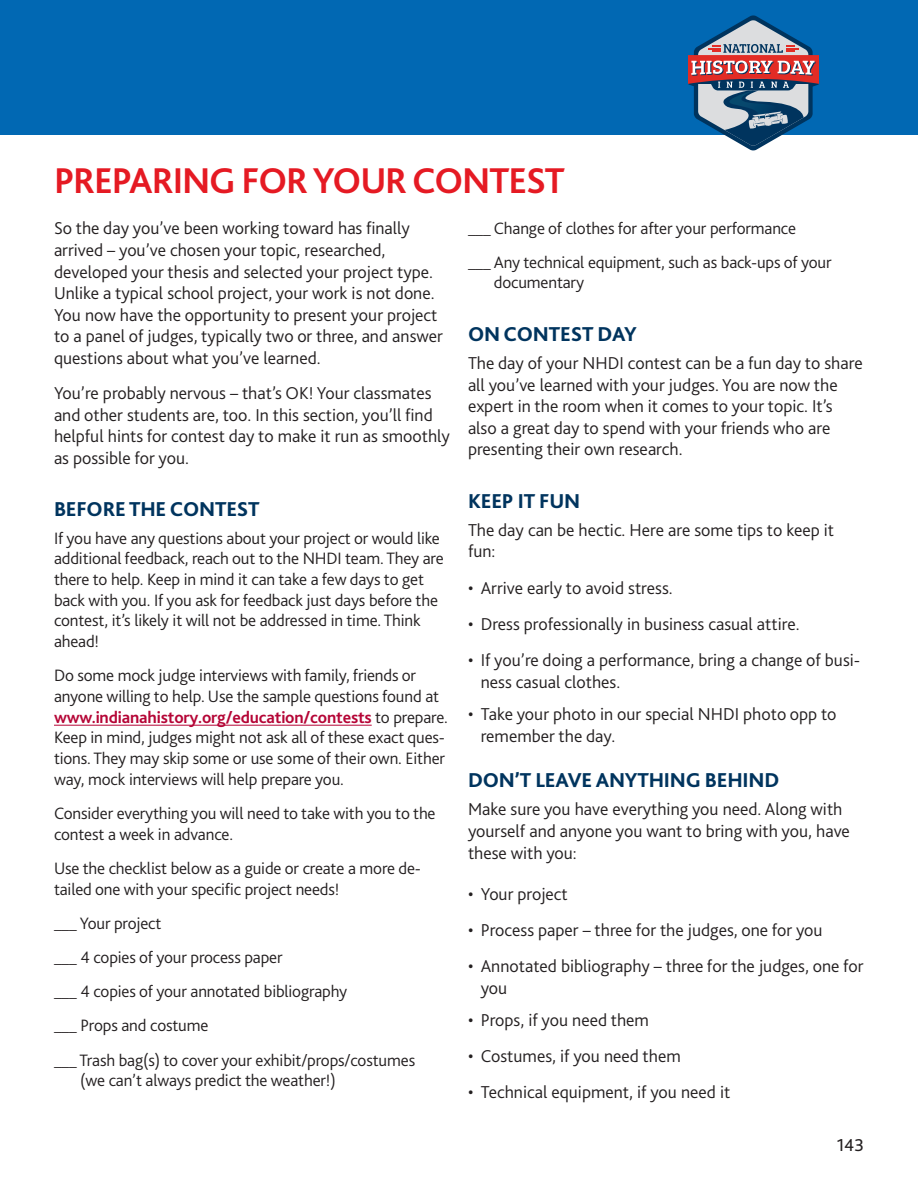
<style>
.page{position:relative;width:918px;height:1188px;background:#fff}
.page>*{position:absolute;margin:0;border:0;box-sizing:border-box;transform-origin:0 0}
.t1{font:700 37.5px "Bliss 2";letter-spacing:-.03em;color:#e51a23}
.t2{font:800 21px "Bliss 2";letter-spacing:-.01em;color:#00345e}
.t3{font:300 18px/21.6px "Bliss 2";color:#231f20}
.t4{font:18px "Bliss 2";color:#231f20}
.t5{font:300 17.25px/20.7px "Bliss 2";letter-spacing:-.01em;color:#231f20}
.s1{font-weight:700;color:#b50536}
</style>
<div class="page">
<div style="left:0;top:0;width:918px;height:135px;background:#0168b3"></div>
<svg style="left:688px;top:15px;width:131px;height:135px"></svg>
<hr style="left:54px;top:725px;width:318px;height:1px;background:#b50536">
<h1 class="t1" style="left:54px;top:157px;width:513px">PREPARING FOR YOUR CONTEST</h1>
<p class="t3" style="left:54px;top:217px;width:391px">So the day you’ve been working toward has finally arrived – you’ve chosen your topic, researched, developed your thesis and selected your project type.<br>Unlike a typical school project, your work is not done.<br>You now have the opportunity to present your project to a panel of judges, typically two or three, and answer questions about what you’ve learned.</p>
<p class="t3" style="left:54px;top:382px;width:397px">You’re probably nervous – that’s OK! Your classmates and other students are, too. In this section, you’ll find helpful hints for contest day to make it run as smoothly as possible for you.</p>
<p class="t2" style="left:54px;top:496px;width:207px">BEFORE THE CONTEST</p>
<p class="t5" style="left:54px;top:527px;width:391px">If you have any questions about your project or would like additional feedback, reach out to the NHDI team. They are there to help. Keep in mind it can take a few days to get back with you. If you ask for feedback just days before the contest, it’s likely it will not be addressed in time. Think ahead!</p>
<p class="t5" style="left:54px;top:665px;width:395px">Do some mock judge interviews with family, friends or anyone willing to help. Use the sample questions found at <span class="s1">www.indianahistory.org/education/contests</span> to prepare.<br>Keep in mind, judges might not ask all of these exact ques&shy;tions. They may skip some or use some of their own. Either way, mock interviews will help prepare you.</p>
<p class="t5" style="left:54px;top:802px;width:383px">Consider everything you will need to take with you to the contest a week in advance.</p>
<p class="t5" style="left:54px;top:857px;width:368px">Use the checklist below as a guide or create a more de&shy;tailed one with your specific project needs!</p>
<p class="t5" style="left:54px;top:905px;width:363px;line-height:34.2px">___ Your project<br>___ 4 copies of your process paper<br>___ 4 copies of your annotated bibliography<br>___ Props and costume<br>___ Trash bag(s) to cover your exhibit/props/costumes</p>
<p class="t5" style="left:80px;top:1070px;width:257px">(we can’t always predict the weather!)</p>
<p class="t5" style="left:468px;top:210px;width:365px;line-height:34.2px">___ Change of clothes for after your performance<br>___ Any technical equipment, such as back-ups of your</p>
<p class="t5" style="left:494px;top:272px;width:92px">documentary</p>
<p class="t2" style="left:468px;top:321px;width:170px">ON CONTEST DAY</p>
<p class="t3" style="left:468px;top:352px;width:396px">The day of your NHDI contest can be a fun day to share all you’ve learned with your judges. You are now the expert in the room when it comes to your topic. It’s also a great day to spend with your friends who are presenting their own research.</p>
<p class="t2" style="left:468px;top:487px;width:114px">KEEP IT FUN</p>
<p class="t3" style="left:468px;top:519px;width:368px">The day can be hectic. Here are some tips to keep it fun:</p>
<p class="t3" style="left:468px;top:577px;width:206px">• Arrive early to avoid stress.</p>
<p class="t3" style="left:468px;top:613px;width:333px">• Dress professionally in business casual attire.</p>
<p class="t3" style="left:481px;top:649px;width:381px;text-indent:-13px">• If you’re doing a performance, bring a change of busi&shy;ness casual clothes.</p>
<p class="t3" style="left:481px;top:703px;width:357px;text-indent:-13px">• Take your photo in our special NHDI photo opp to remember the day.</p>
<p class="t2" style="left:468px;top:767px;width:313px">DON’T LEAVE ANYTHING BEHIND</p>
<p class="t3" style="left:468px;top:798px;width:383px">Make sure you have everything you need. Along with yourself and anyone you want to bring with you, have these with you:</p>
<p class="t3" style="left:468px;top:883px;width:101px">• Your project</p>
<p class="t3" style="left:468px;top:919px;width:356px">• Process paper – three for the judges, one for you</p>
<p class="t3" style="left:481px;top:955px;width:384px;text-indent:-13px">• Annotated bibliography – three for the judges, one for you</p>
<p class="t3" style="left:468px;top:1009px;width:183px">• Props, if you need them</p>
<p class="t3" style="left:468px;top:1045px;width:214px">• Costumes, if you need them</p>
<p class="t3" style="left:468px;top:1081px;width:264px">• Technical equipment, if you need it</p>
<p class="t4" style="left:837px;top:1134px;width:29px">143</p>
</div>
